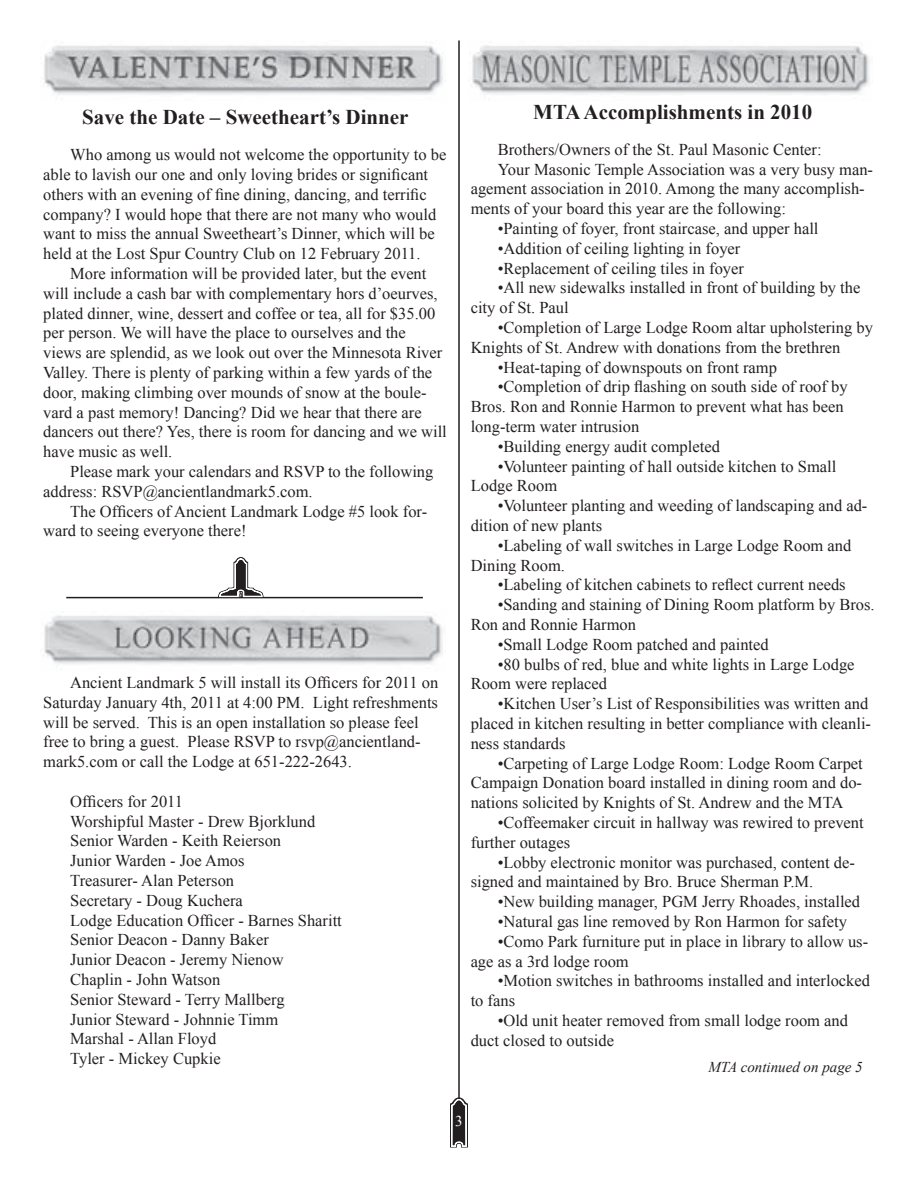
<style>
.page{position:relative;width:918px;height:1188px;background:#fff}
.page>*{position:absolute;margin:0;border:0;box-sizing:border-box;transform-origin:0 0}
.t1{font:700 21px "Times New Roman";color:#231f20}
.t2{font:16.5px/19.8px "Times New Roman";color:#231f20}
.t3{font:italic 15px "Times New Roman";color:#231f20}
.t4{font:15px "Times New Roman";color:#fff}
</style>
<div class="page">
<hr style="left:458px;top:40px;width:2px;height:1066px;background:#231f20">
<svg style="left:450px;top:1098px;width:18px;height:50px"></svg>
<img style="left:44px;top:615px;width:399px;height:50px">
<img style="left:44px;top:45px;width:399px;height:50px">
<hr style="left:66px;top:597px;width:357px;height:1px;background:#231f20">
<svg style="left:218px;top:557px;width:45px;height:41px"></svg>
<img style="left:472px;top:45px;width:398px;height:50px">
<p class="t1" style="left:82px;top:103px;width:328px">Save the Date – Sweetheart’s Dinner</p>
<p class="t2" style="left:43px;top:145px;width:405px;text-indent:27px">Who among us would not welcome the opportunity to be able to lavish our one and only loving brides or significant others with an evening of fine dining, dancing, and terrific company? I would hope that there are not many who would want to miss the annual Sweetheart’s Dinner, which will be held at the Lost Spur Country Club on 12 February 2011.</p>
<p class="t2" style="left:43px;top:263px;width:405px;text-indent:27px">More information will be provided later, but the event will include a cash bar with complementary hors d’oeurves, plated dinner, wine, dessert and coffee or tea, all for $35.00 per person. We will have the place to ourselves and the views are splendid, as we look out over the Minnesota River Valley. There is plenty of parking within a few yards of the door, making climbing over mounds of snow at the boule&shy;vard a past memory! Dancing? Did we hear that there are dancers out there? Yes, there is room for dancing and we will have music as well.</p>
<p class="t2" style="left:43px;top:461px;width:392px;text-indent:27px">Please mark your calendars and RSVP to the following address: RSVP@ancientlandmark5.com.</p>
<p class="t2" style="left:43px;top:501px;width:386px;text-indent:27px">The Officers of Ancient Landmark Lodge #5 look for&shy;ward to seeing everyone there!</p>
<p class="t2" style="left:43px;top:672px;width:397px;text-indent:27px">Ancient Landmark 5 will install its Officers for 2011 on Saturday January 4th, 2011 at 4:00 PM. Light refreshments will be served. This is an open installation so please feel free to bring a guest. Please RSVP to rsvp@ancientland&shy;mark5.com or call the Lodge at 651-222-2643.</p>
<p class="t2" style="left:70px;top:791px;width:273px">Officers for 2011<br>Worshipful Master - Drew Bjorklund<br>Senior Warden - Keith Reierson<br>Junior Warden - Joe Amos<br>Treasurer- Alan Peterson<br>Secretary - Doug Kuchera<br>Lodge Education Officer - Barnes Sharitt<br>Senior Deacon - Danny Baker<br>Junior Deacon - Jeremy Nienow<br>Chaplin - John Watson<br>Senior Steward - Terry Mallberg<br>Junior Steward - Johnnie Timm<br>Marshal - Allan Floyd<br>Tyler - Mickey Cupkie</p>
<p class="t1" style="left:533px;top:97px;width:281px">MTA Accomplishments in 2010</p>
<p class="t2" style="left:498px;top:139px;width:326px">Brothers/Owners of the St. Paul Masonic Center:</p>
<p class="t2" style="left:498px;top:159px;width:377px">Your Masonic Temple Association was a very busy man-</p>
<p class="t2" style="left:471px;top:179px;width:396px">agement association in 2010. Among the many accomplish-</p>
<p class="t2" style="left:471px;top:199px;width:317px">ments of your board this year are the following:</p>
<p class="t2" style="left:498px;top:218px;width:322px">•Painting of foyer, front staircase, and upper hall</p>
<p class="t2" style="left:498px;top:238px;width:244px">•Addition of ceiling lighting in foyer</p>
<p class="t2" style="left:498px;top:258px;width:248px">•Replacement of ceiling tiles in foyer</p>
<p class="t2" style="left:471px;top:278px;width:391px;text-indent:27px">•All new sidewalks installed in front of building by the city of St. Paul</p>
<p class="t2" style="left:471px;top:317px;width:404px;text-indent:27px">•Completion of Large Lodge Room altar upholstering by<br>Knights of St. Andrew with donations from the brethren</p>
<p class="t2" style="left:498px;top:357px;width:281px">•Heat-taping of downspouts on front ramp</p>
<p class="t2" style="left:471px;top:377px;width:378px;text-indent:27px">•Completion of drip flashing on south side of roof by<br>Bros. Ron and Ronnie Harmon to prevent what has been long-term water intrusion</p>
<p class="t2" style="left:498px;top:436px;width:224px">•Building energy audit completed</p>
<p class="t2" style="left:471px;top:456px;width:367px;text-indent:27px">•Volunteer painting of hall outside kitchen to Small<br>Lodge Room</p>
<p class="t2" style="left:471px;top:496px;width:398px;text-indent:27px">•Volunteer planting and weeding of landscaping and ad&shy;dition of new plants</p>
<p class="t2" style="left:471px;top:535px;width:382px;text-indent:27px">•Labeling of wall switches in Large Lodge Room and<br>Dining Room.</p>
<p class="t2" style="left:498px;top:575px;width:350px">•Labeling of kitchen cabinets to reflect current needs</p>
<p class="t2" style="left:471px;top:595px;width:406px;text-indent:27px">•Sanding and staining of Dining Room platform by Bros.<br>Ron and Ronnie Harmon</p>
<p class="t2" style="left:498px;top:634px;width:273px">•Small Lodge Room patched and painted</p>
<p class="t2" style="left:471px;top:654px;width:385px;text-indent:27px">•80 bulbs of red, blue and white lights in Large Lodge<br>Room were replaced</p>
<p class="t2" style="left:471px;top:694px;width:402px;text-indent:27px">•Kitchen User’s List of Responsibilities was written and placed in kitchen resulting in better compliance with cleanli&shy;ness standards</p>
<p class="t2" style="left:471px;top:753px;width:394px;text-align:justify;text-indent:27px">•Carpeting of Large Lodge Room: Lodge Room Carpet Campaign Donation board installed in dining room and do&shy;nations solicited by Knights of St. Andrew and the MTA</p>
<p class="t2" style="left:471px;top:812px;width:395px;text-indent:27px">•Coffeemaker circuit in hallway was rewired to prevent further outages</p>
<p class="t2" style="left:471px;top:852px;width:386px;text-indent:27px">•Lobby electronic monitor was purchased, content de&shy;signed and maintained by Bro. Bruce Sherman P.M.</p>
<p class="t2" style="left:498px;top:892px;width:364px">•New building manager, PGM Jerry Rhoades, installed</p>
<p class="t2" style="left:498px;top:911px;width:351px">•Natural gas line removed by Ron Harmon for safety</p>
<p class="t2" style="left:471px;top:931px;width:399px;text-indent:27px">•Como Park furniture put in place in library to allow us&shy;age as a 3rd lodge room</p>
<p class="t2" style="left:471px;top:971px;width:401px;text-indent:27px">•Motion switches in bathrooms installed and interlocked to fans</p>
<p class="t2" style="left:471px;top:1010px;width:379px;text-indent:27px">•Old unit heater removed from small lodge room and duct closed to outside</p>
<p class="t3" style="left:708px;top:1057px;width:156px">MTA continued on page 5</p>
<p class="t4" style="left:455px;top:1111px;width:9px">3</p>
</div>
